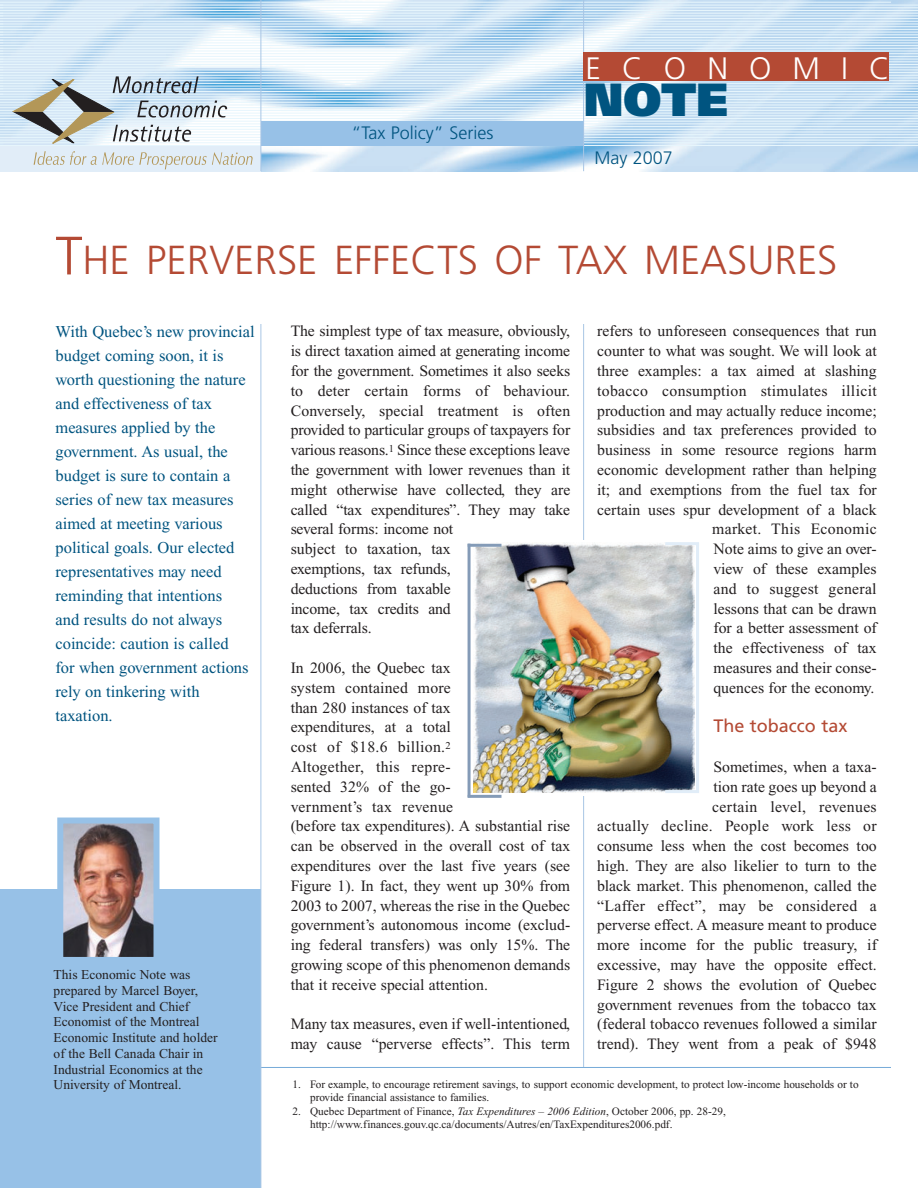
<style>
.page{position:relative;width:918px;height:1188px;background:#fff}
.page>*{position:absolute;margin:0;border:0;box-sizing:border-box;transform-origin:0 0}
.t1{font:900 46.5px "Frutiger";color:#005480}
.t2{font:300 40.5px "Frutiger";color:#b44a34}
.t3{font:300 31.05px "Frutiger";letter-spacing:.68em;color:#fff}
.t4{font:300 18px "Frutiger";color:#005480}
.t5{font:18px "Frutiger";color:#b44a34}
.t6{font:16.5px/24px "Times New Roman";color:#005480}
.t7{font:15.75px/19.8px "Times New Roman";color:#231f20}
.t8{font:13.5px/15.8px "Times New Roman";color:#231f20}
.t9{font:11.25px/13.5px "Times New Roman";color:#231f20}
.s1{font-size:54px}
.s2{font-style:italic}
</style>
<div class="page">
<div style="left:0;top:890px;width:261px;height:298px;background:#97c1e7"></div>
<img style="left:0;top:0;width:918px;height:171px">
<hr style="left:0;top:5px;width:918px;height:1px;background:#e7f6fd">
<hr style="left:0;top:8px;width:918px;height:1px;background:#e7f6fd">
<hr style="left:0;top:10px;width:918px;height:1px;background:#e7f6fd">
<hr style="left:0;top:13px;width:918px;height:1px;background:#e7f6fd">
<hr style="left:0;top:16px;width:918px;height:1px;background:#e7f6fd">
<hr style="left:0;top:18px;width:918px;height:1px;background:#e7f6fd">
<hr style="left:0;top:21px;width:918px;height:1px;background:#e7f6fd">
<hr style="left:0;top:24px;width:918px;height:1px;background:#e7f6fd">
<hr style="left:0;top:26px;width:918px;height:1px;background:#e7f6fd">
<hr style="left:0;top:29px;width:918px;height:1px;background:#e7f6fd">
<hr style="left:0;top:32px;width:918px;height:1px;background:#e7f6fd">
<hr style="left:0;top:35px;width:918px;height:1px;background:#e7f6fd">
<hr style="left:0;top:37px;width:918px;height:1px;background:#e7f6fd">
<hr style="left:0;top:40px;width:918px;height:1px;background:#e7f6fd">
<hr style="left:0;top:43px;width:918px;height:1px;background:#e7f6fd">
<hr style="left:0;top:45px;width:918px;height:1px;background:#e7f6fd">
<hr style="left:0;top:48px;width:918px;height:1px;background:#e7f6fd">
<hr style="left:0;top:51px;width:918px;height:1px;background:#e7f6fd">
<hr style="left:0;top:53px;width:918px;height:1px;background:#e7f6fd">
<hr style="left:0;top:56px;width:918px;height:1px;background:#e7f6fd">
<hr style="left:0;top:59px;width:918px;height:1px;background:#e7f6fd">
<hr style="left:0;top:62px;width:918px;height:1px;background:#e7f6fd">
<hr style="left:0;top:64px;width:918px;height:1px;background:#e7f6fd">
<hr style="left:0;top:67px;width:918px;height:1px;background:#e7f6fd">
<hr style="left:0;top:70px;width:918px;height:1px;background:#e7f6fd">
<hr style="left:0;top:72px;width:918px;height:1px;background:#e7f6fd">
<hr style="left:0;top:75px;width:918px;height:1px;background:#e7f6fd">
<hr style="left:0;top:78px;width:918px;height:1px;background:#e7f6fd">
<hr style="left:0;top:80px;width:918px;height:1px;background:#e7f6fd">
<hr style="left:0;top:83px;width:918px;height:1px;background:#e7f6fd">
<hr style="left:0;top:86px;width:918px;height:1px;background:#e7f6fd">
<hr style="left:0;top:89px;width:918px;height:1px;background:#e7f6fd">
<hr style="left:0;top:91px;width:918px;height:1px;background:#e7f6fd">
<hr style="left:0;top:94px;width:918px;height:1px;background:#e7f6fd">
<hr style="left:0;top:97px;width:918px;height:1px;background:#e7f6fd">
<hr style="left:0;top:99px;width:918px;height:1px;background:#e7f6fd">
<hr style="left:0;top:102px;width:918px;height:1px;background:#e7f6fd">
<hr style="left:0;top:105px;width:918px;height:1px;background:#e7f6fd">
<hr style="left:0;top:107px;width:918px;height:1px;background:#e7f6fd">
<hr style="left:0;top:110px;width:918px;height:1px;background:#e7f6fd">
<hr style="left:0;top:113px;width:918px;height:1px;background:#e7f6fd">
<hr style="left:0;top:116px;width:918px;height:1px;background:#e7f6fd">
<hr style="left:0;top:118px;width:918px;height:1px;background:#e7f6fd">
<hr style="left:0;top:121px;width:918px;height:1px;background:#e7f6fd">
<hr style="left:0;top:124px;width:918px;height:1px;background:#e7f6fd">
<hr style="left:0;top:126px;width:918px;height:1px;background:#e7f6fd">
<hr style="left:0;top:129px;width:918px;height:1px;background:#e7f6fd">
<hr style="left:0;top:132px;width:918px;height:1px;background:#e7f6fd">
<hr style="left:0;top:134px;width:918px;height:1px;background:#e7f6fd">
<hr style="left:0;top:137px;width:918px;height:1px;background:#e7f6fd">
<hr style="left:0;top:140px;width:918px;height:1px;background:#e7f6fd">
<hr style="left:0;top:143px;width:918px;height:1px;background:#e7f6fd">
<hr style="left:0;top:145px;width:918px;height:1px;background:#e7f6fd">
<hr style="left:0;top:2px;width:891px;height:1px;background:#e7f6fd">
<svg style="left:0;top:6px;width:3px;height:88px"></svg>
<hr style="left:261px;top:1067px;width:630px;height:1px;background:#76aad8">
<div style="left:0;top:146px;width:261px;height:25px;background:#e1edf8"></div>
<hr style="left:583px;top:324px;width:1px;height:743px;background:#a9c6e5">
<hr style="left:261px;top:324px;width:1px;height:864px;background:#a9c6e5">
<svg style="left:13px;top:76px;width:240px;height:93px"></svg>
<div style="left:261px;top:121px;width:323px;height:25px;background:#97c1e7"></div>
<hr style="left:583px;top:0;width:1px;height:171px;background:#a9c6e5">
<hr style="left:261px;top:0;width:1px;height:171px;background:#a9c6e5">
<div style="left:583px;top:53px;width:305px;height:28px;background:#b44a34"></div>
<div style="left:468px;top:540px;width:229px;height:253px;background:#fff"></div>
<img style="left:473px;top:543px;width:221px;height:250px">
<hr style="left:468px;top:544px;width:3px;height:253px;background:#849bb7">
<hr style="left:696px;top:544px;width:3px;height:249px;background:#e1edf8">
<hr style="left:468px;top:544px;width:33px;height:3px;background:#849bb7">
<hr style="left:665px;top:542px;width:34px;height:3px;background:#e1edf8">
<hr style="left:665px;top:790px;width:34px;height:3px;background:#e1edf8">
<hr style="left:468px;top:795px;width:33px;height:3px;background:#849bb7">
<img style="left:64px;top:825px;width:89px;height:131px">
<div style="left:57px;top:818px;width:103px;height:145px;border:6px solid #97c1e7"></div>
<p class="t4" style="left:351px;top:125px;width:144px">“Tax Policy” Series</p>
<h3 class="t3" style="left:586px;top:56px;width:306px">ECONOMIC</h3>
<h1 class="t1" style="left:584px;top:81px;width:146px">NOTE</h1>
<p class="t4" style="left:594px;top:150px;width:80px">May 2007</p>
<h2 class="t2" style="left:56px;top:244px;width:784px"><span class="s1">T</span>HE PERVERSE EFFECTS OF TAX MEASURES</h2>
<p class="t6" style="left:56px;top:321px;width:201px">With Quebec’s new provincial budget coming soon, it is worth questioning the nature and effectiveness of tax measures applied by the government. As usual, the budget is sure to contain a series of new tax measures aimed at meeting various political goals. Our elected representatives may need reminding that intentions<br>and results do not always coincide: caution is called<br>for when government actions rely on tinkering with taxation.</p>
<p class="t8" style="left:54px;top:968px;width:166px">This Economic Note was prepared by Marcel Boyer,<br>Vice President and Chief<br>Economist of the Montreal<br>Economic Institute and holder of the Bell Canada Chair in<br>Industrial Economics at the<br>University of Montreal.</p>
<p class="t7" style="left:291px;top:323px;width:281px">The simplest type of tax measure, obviously, is direct taxation aimed at generating income for the government. Sometimes it also seeks to deter certain forms of behaviour.<br>Conversely, special treatment is often provided to particular groups of taxpayers for various reasons.<sup>1</sup> Since these exceptions leave the government with lower revenues than it might otherwise have collected, they are called “tax expenditures”. They may take several forms: income not<br>subject to taxation, tax<br>exemptions, tax refunds,<br>deductions from taxable<br>income, tax credits and<br>tax deferrals.</p>
<p class="t7" style="left:291px;top:659px;width:281px">In 2006, the Quebec tax<br>system contained more<br>than 280 instances of tax<br>expenditures, at a total<br>cost of $18.6 billion.<sup>2<br></sup>Altogether, this repre-<br>sented 32% of the go-<br>vernment’s tax revenue<br>(before tax expenditures). A substantial rise can be observed in the overall cost of tax expenditures over the last five years (see<br>Figure 1). In fact, they went up 30% from<br>2003 to 2007, whereas the rise in the Quebec government’s autonomous income (exclud&shy;ing federal transfers) was only 15%. The growing scope of this phenomenon demands that it receive special attention.</p>
<p class="t7" style="left:291px;top:1016px;width:281px">Many tax measures, even if well-intentioned, may cause “perverse effects”. This term</p>
<p class="t7" style="left:597px;top:323px;width:281px;text-align:right">refers to unforeseen consequences that run counter to what was sought. We will look at three examples: a tax aimed at slashing tobacco consumption stimulates illicit production and may actually reduce income; subsidies and tax preferences provided to business in some resource regions harm economic development rather than helping it; and exemptions from the fuel tax for certain uses spur development of a black market. This Economic<br>Note aims to give an over-<br>view of these examples<br>and to suggest general<br>lessons that can be drawn<br>for a better assessment of<br>the effectiveness of tax<br>measures and their conse-<br>quences for the economy.</p>
<p class="t5" style="left:713px;top:719px;width:136px">The tobacco tax</p>
<p class="t7" style="left:597px;top:758px;width:281px;text-align:right">Sometimes, when a taxa-<br>tion rate goes up beyond a<br>certain level, revenues<br>actually decline. People work less or consume less when the cost becomes too high. They are also likelier to turn to the black market. This phenomenon, called the “Laffer effect”, may be considered a perverse effect. A measure meant to produce more income for the public treasury, if excessive, may have the opposite effect.<br>Figure 2 shows the evolution of Quebec government revenues from the tobacco tax (federal tobacco revenues followed a similar trend). They went from a peak of $948</p>
<p class="t9" style="left:310px;top:1078px;width:550px;text-indent:-18px">1. For example, to encourage retirement savings, to support economic development, to protect low-income households or to provide financial assistance to families.</p>
<p class="t9" style="left:310px;top:1105px;width:417px;text-indent:-18px">2. Quebec Department of Finance, <span class="s2">Tax Expenditures – 2006 Edition</span>, October 2006, pp. 28-29, http://www.finances.gouv.qc.ca/documents/Autres/en/TaxExpenditures2006.pdf.</p>
</div>
